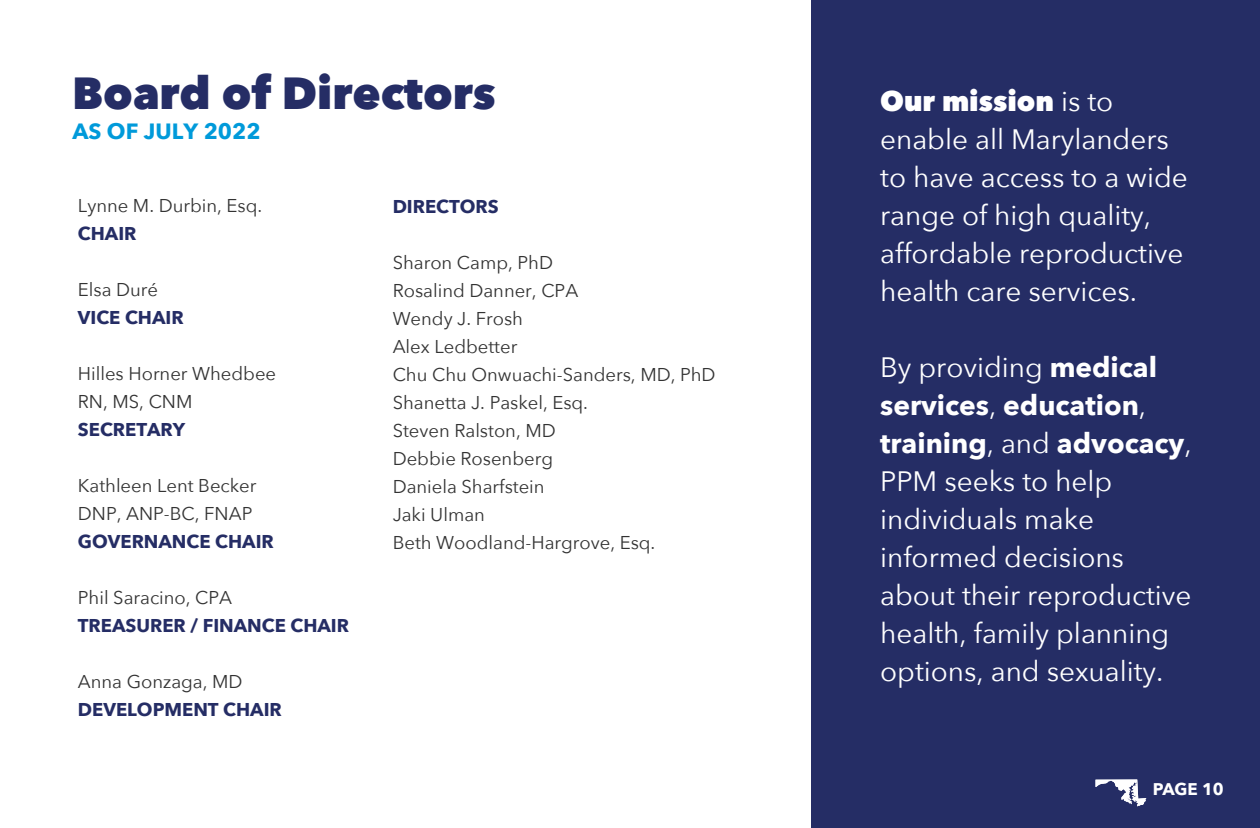
<style>
.page{position:relative;width:1260px;height:828px;background:#fff}
.page>*{position:absolute;margin:0;border:0;box-sizing:border-box;transform-origin:0 0}
.t1{font:800 44.8px "Avenir Next";color:#252d65}
.t2{font:28px/38px "Avenir Next";color:#fff}
.t3{font:700 22px "Avenir Next";color:#009ada}
.t4{font:18.4px/28px "Avenir Next";color:#333}
.t5{font:700 18.4px "Avenir Next";color:#252d65}
.t6{font:700 16.8px "Avenir Next";letter-spacing:-.01em;color:#fff}
.s1{font-weight:800}
.s2{font-weight:700}
</style>
<div class="page">
<div style="left:811px;top:0;width:449px;height:828px;background:#252d65"></div>
<svg style="left:1096px;top:780px;width:50px;height:26px"></svg>
<h1 class="t1" style="left:72px;top:66px;width:425px">Board of Directors</h1>
<p class="t3" style="left:72px;top:113px;width:190px">AS OF JULY 2022</p>
<p class="t4" style="left:78px;top:191px;width:186px">Lynne M. Durbin, Esq.</p>
<p class="t5" style="left:78px;top:218px;width:60px">CHAIR</p>
<p class="t4" style="left:78px;top:275px;width:82px">Elsa Duré</p>
<p class="t5" style="left:78px;top:302px;width:107px">VICE CHAIR</p>
<p class="t4" style="left:78px;top:359px;width:200px">Hilles Horner Whedbee<br>RN, MS, CNM</p>
<p class="t5" style="left:78px;top:414px;width:109px">SECRETARY</p>
<p class="t4" style="left:78px;top:471px;width:180px">Kathleen Lent Becker<br>DNP, ANP-BC, FNAP</p>
<p class="t5" style="left:78px;top:526px;width:197px">GOVERNANCE CHAIR</p>
<p class="t4" style="left:78px;top:583px;width:156px">Phil Saracino, CPA</p>
<p class="t5" style="left:78px;top:610px;width:273px">TREASURER / FINANCE CHAIR</p>
<p class="t4" style="left:78px;top:667px;width:166px">Anna Gonzaga, MD</p>
<p class="t5" style="left:78px;top:694px;width:205px">DEVELOPMENT CHAIR</p>
<p class="t5" style="left:393px;top:190px;width:108px">DIRECTORS</p>
<p class="t4" style="left:393px;top:248px;width:324px">Sharon Camp, PhD<br>Rosalind Danner, CPA<br>Wendy J. Frosh<br>Alex Ledbetter<br>Chu Chu Onwuachi-Sanders, MD, PhD<br>Shanetta J. Paskel, Esq.<br>Steven Ralston, MD<br>Debbie Rosenberg<br>Daniela Sharfstein<br>Jaki Ulman<br>Beth Woodland-Hargrove, Esq.</p>
<h2 class="t2" style="left:880px;top:81px;width:309px"><span class="s1">Our mission</span> is to enable all Marylanders to have access to a wide range of high quality, affordable reproductive health care services.</h2>
<h2 class="t2" style="left:880px;top:347px;width:313px">By providing <span class="s2">medical services</span>, <span class="s2">education</span>, <span class="s2">training</span>, and <span class="s2">advocacy</span>,<br>PPM seeks to help individuals make informed decisions about their reproductive health, family planning options, and sexuality.</h2>
<p class="t6" style="left:1153px;top:775px;width:73px">PAGE 10</p>
</div>
